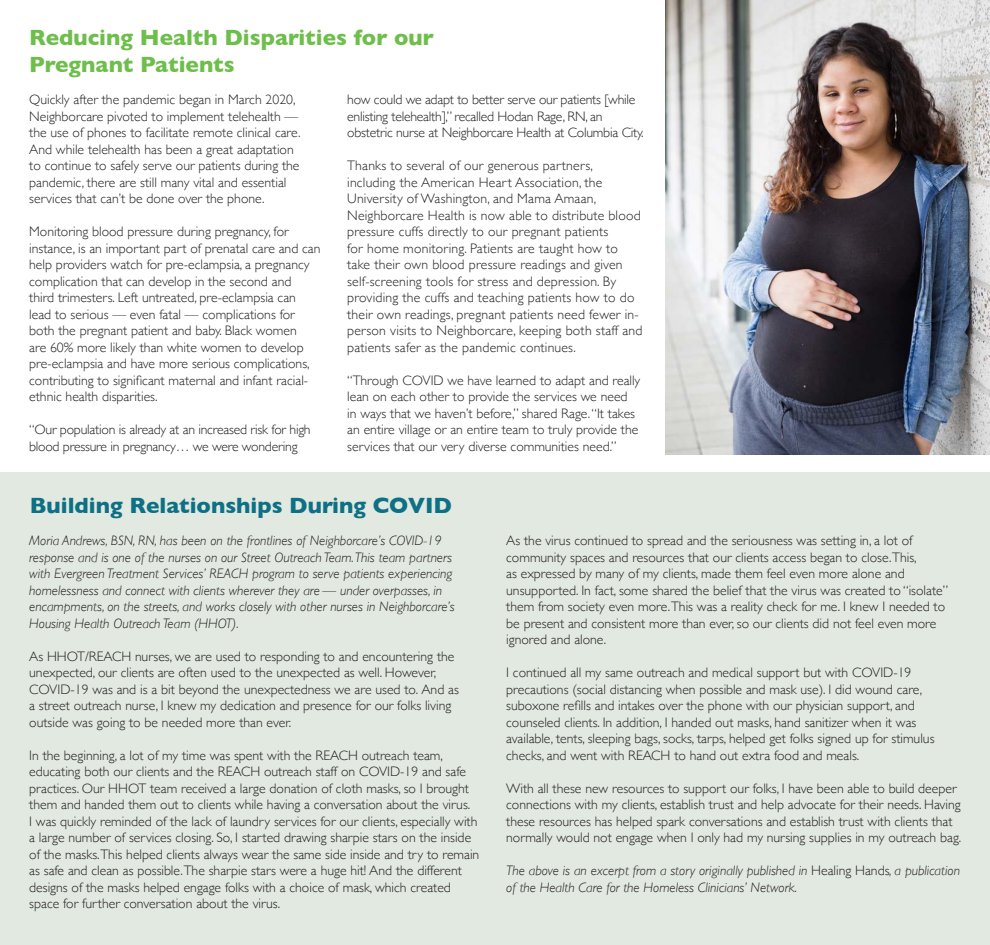
<style>
.page{position:relative;width:990px;height:945px;background:#fff}
.page>*{position:absolute;margin:0;border:0;box-sizing:border-box;transform-origin:0 0}
.t1{font:700 22.5px/27px "Gill Sans";color:#6dbe4b}
.t2{font:700 22.5px "Gill Sans";color:#0e7085}
.t3{font:300 13.75px/16.5px "Gill Sans";color:#231f20}
.t4{font:italic 300 13.75px/16.5px "Gill Sans";color:#231f20}
.s1{font-style:normal}
</style>
<div class="page">
<div style="left:0;top:472px;width:990px;height:473px;background:#e1e9e0"></div>
<img style="left:665px;top:0;width:325px;height:455px">
<p class="t1" style="left:29px;top:23px;width:406px">Reducing Health Disparities for our<br>Pregnant Patients</p>
<p class="t3" style="left:29px;top:91px;width:273px">Quickly after the pandemic began in March 2020, Neighborcare pivoted to implement telehealth — the use of phones to facilitate remote clinical care.<br>And while telehealth has been a great adaptation to continue to safely serve our patients during the pandemic, there are still many vital and essential services that can’t be done over the phone.</p>
<p class="t3" style="left:29px;top:223px;width:293px">Monitoring blood pressure during pregnancy, for instance, is an important part of prenatal care and can help providers watch for pre-eclampsia, a pregnancy complication that can develop in the second and<br>third trimesters. Left untreated, pre-eclampsia can lead to serious — even fatal — complications for both the pregnant patient and baby. Black women<br>are 60% more likely than white women to develop pre-eclampsia and have more serious complications, contributing to significant maternal and infant racial&shy;ethnic health disparities.</p>
<p class="t3" style="left:29px;top:421px;width:283px">“Our population is already at an increased risk for high blood pressure in pregnancy… we were wondering</p>
<p class="t3" style="left:347px;top:91px;width:298px">how could we adapt to better serve our patients [while enlisting telehealth],” recalled Hodan Rage, RN, an obstetric nurse at Neighborcare Health at Columbia City.</p>
<p class="t3" style="left:347px;top:157px;width:297px">Thanks to several of our generous partners, including the American Heart Association, the University of Washington, and Mama Amaan, Neighborcare Health is now able to distribute blood pressure cuffs directly to our pregnant patients<br>for home monitoring. Patients are taught how to take their own blood pressure readings and given self-screening tools for stress and depression. By providing the cuffs and teaching patients how to do their own readings, pregnant patients need fewer in&shy;person visits to Neighborcare, keeping both staff and patients safer as the pandemic continues.</p>
<p class="t3" style="left:347px;top:371px;width:295px">“Through COVID we have learned to adapt and really lean on each other to provide the services we need<br>in ways that we haven’t before,” shared Rage. “It takes an entire village or an entire team to truly provide the services that our very diverse communities need.”</p>
<p class="t2" style="left:30px;top:488px;width:424px">Building Relationships During COVID</p>
<p class="t4" style="left:29px;top:532px;width:427px">Moria Andrews, BSN, RN, has been on the frontlines of Neighborcare’s COVID-19 response and is one of the nurses on our Street Outreach Team. This team partners with Evergreen Treatment Services’ REACH program to serve patients experiencing homelessness and connect with clients wherever they are — under overpasses, in encampments, on the streets, and works closely with other nurses in Neighborcare’s Housing Health Outreach Team (HHOT).</p>
<p class="t3" style="left:29px;top:647px;width:431px">As HHOT/REACH nurses, we are used to responding to and encountering the unexpected, our clients are often used to the unexpected as well. However, COVID-19 was and is a bit beyond the unexpectedness we are used to. And as a street outreach nurse, I knew my dedication and presence for our folks living outside was going to be needed more than ever.</p>
<p class="t3" style="left:29px;top:746px;width:452px">In the beginning, a lot of my time was spent with the REACH outreach team, educating both our clients and the REACH outreach staff on COVID-19 and safe practices. Our HHOT team received a large donation of cloth masks, so I brought them and handed them out to clients while having a conversation about the virus.<br>I was quickly reminded of the lack of laundry services for our clients, especially with a large number of services closing. So, I started drawing sharpie stars on the inside of the masks.This helped clients always wear the same side inside and try to remain as safe and clean as possible.The sharpie stars were a huge hit! And the different designs of the masks helped engage folks with a choice of mask, which created space for further conversation about the virus.</p>
<p class="t3" style="left:506px;top:532px;width:444px">As the virus continued to spread and the seriousness was setting in, a lot of community spaces and resources that our clients access began to close.This,<br>as expressed by many of my clients, made them feel even more alone and unsupported. In fact, some shared the belief that the virus was created to “isolate” them from society even more.This was a reality check for me. I knew I needed to be present and consistent more than ever, so our clients did not feel even more ignored and alone.</p>
<p class="t3" style="left:506px;top:664px;width:430px">I continued all my same outreach and medical support but with COVID-19 precautions (social distancing when possible and mask use). I did wound care, suboxone refills and intakes over the phone with our physician support, and counseled clients. In addition, I handed out masks, hand sanitizer when it was available, tents, sleeping bags, socks, tarps, helped get folks signed up for stimulus checks, and went with REACH to hand out extra food and meals.</p>
<p class="t3" style="left:506px;top:779px;width:457px">With all these new resources to support our folks, I have been able to build deeper connections with my clients, establish trust and help advocate for their needs. Having these resources has helped spark conversations and establish trust with clients that normally would not engage when I only had my nursing supplies in my outreach bag.</p>
<p class="t4" style="left:506px;top:862px;width:455px">The above is an excerpt from a story originally published in <span class="s1">Healing Hands</span>, a publication of the Health Care for the Homeless Clinicians’ Network.</p>
</div>
